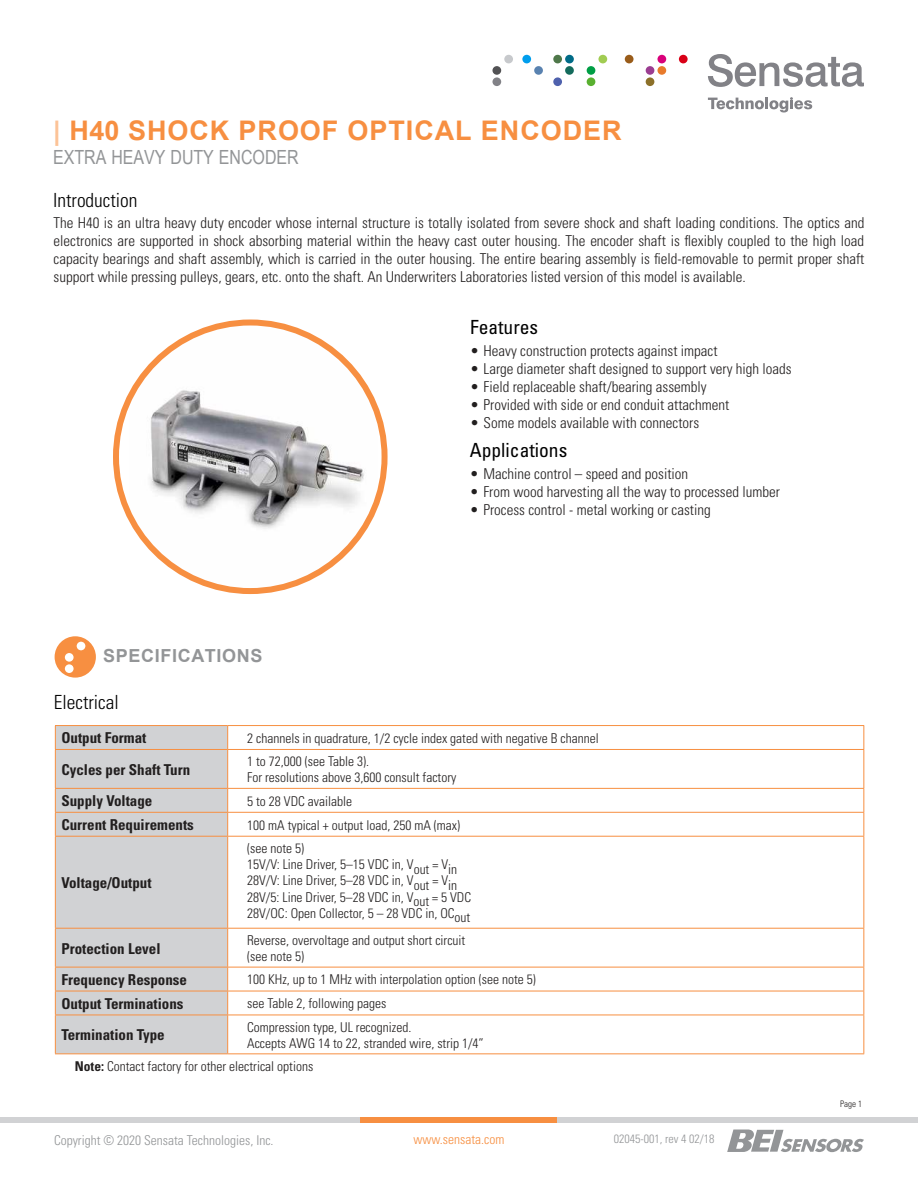
<style>
.page{position:relative;width:918px;height:1188px;background:#fff}
.page>*{position:absolute;margin:0;border:0;box-sizing:border-box;transform-origin:0 0}
.t1{font:700 27px "Arial";letter-spacing:.035em;color:#f78f41}
.t2{font:300 condensed 19.5px "Univers";color:#000}
.t3{font:19.5px "Arial Narrow";color:#939597}
.t4{font:condensed 19.5px "Univers LT Std";color:#000}
.t5{font:700 18px "Arial";letter-spacing:.035em;color:#939597}
.t6{font:300 condensed 15px/18px "Univers";color:#221f1f;text-align:justify}
.t7{font:700 condensed 15px "Univers";color:#221f1f}
.t8{font:300 condensed 13.5px/16.2px "Univers";color:#221f1f}
.t9{font:300 condensed 13.5px "Univers";color:#939597}
.t10{font:300 condensed 13.5px "Univers";color:#f78f41}
.t11{font:300 condensed 12px "Univers";color:#939597}
.t12{font:300 condensed 9px "Univers";color:#221f1f}
.s1{color:#fcc397}
.s2{font-weight:700}
</style>
<div class="page">
<svg style="left:708px;top:54px;width:156px;height:33px"></svg>
<svg style="left:708px;top:97px;width:104px;height:15px"></svg>
<div style="left:492px;top:77px;width:9px;height:9px;background:#828287;border-radius:50%"></div>
<div style="left:522px;top:55px;width:9px;height:8px;background:#009eed;border-radius:50%"></div>
<div style="left:534px;top:66px;width:9px;height:9px;background:#5982b0;border-radius:50%"></div>
<div style="left:553px;top:55px;width:9px;height:8px;background:#4f784a;border-radius:50%"></div>
<div style="left:565px;top:55px;width:9px;height:8px;background:#006b87;border-radius:50%"></div>
<div style="left:565px;top:66px;width:9px;height:9px;background:#146b5c;border-radius:50%"></div>
<div style="left:553px;top:77px;width:9px;height:9px;background:#4f61ad;border-radius:50%"></div>
<div style="left:598px;top:55px;width:9px;height:8px;background:#a1cc52;border-radius:50%"></div>
<div style="left:587px;top:66px;width:8px;height:9px;background:#009e45;border-radius:50%"></div>
<div style="left:587px;top:77px;width:8px;height:9px;background:#59b030;border-radius:50%"></div>
<div style="left:657px;top:55px;width:9px;height:8px;background:#d9007a;border-radius:50%"></div>
<div style="left:646px;top:66px;width:8px;height:9px;background:#9b3d91;border-radius:50%"></div>
<div style="left:657px;top:66px;width:9px;height:9px;background:#e87a2b;border-radius:50%"></div>
<div style="left:646px;top:77px;width:8px;height:9px;background:#8c7029;border-radius:50%"></div>
<div style="left:679px;top:55px;width:9px;height:8px;background:#d90017;border-radius:50%"></div>
<div style="left:504px;top:55px;width:9px;height:8px;background:#c7c9cc;border-radius:50%"></div>
<div style="left:492px;top:66px;width:9px;height:9px;background:#525254;border-radius:50%"></div>
<div style="left:625px;top:55px;width:9px;height:8px;background:#995c1a;border-radius:50%"></div>
<div style="left:0;top:1117px;width:918px;height:6px;background:#d1d2d4"></div>
<div style="left:361px;top:1117px;width:196px;height:6px;background:#f78f41"></div>
<svg style="left:727px;top:1129px;width:137px;height:23px"></svg>
<img style="left:129px;top:326px;width:248px;height:262px">
<div style="left:113px;top:319px;width:275px;height:275px;border:6px solid #f78f41;border-radius:50%"></div>
<svg style="left:55px;top:636px;width:41px;height:42px"></svg>
<div style="left:56px;top:726px;width:171px;height:327px;background:#d1d2d4"></div>
<svg style="left:55px;top:726px;width:1px;height:23px"></svg>
<hr style="left:55px;top:725px;width:173px;height:1px;background:#f78f41">
<svg style="left:227px;top:726px;width:1px;height:23px"></svg>
<hr style="left:228px;top:725px;width:636px;height:1px;background:#f78f41">
<svg style="left:863px;top:726px;width:1px;height:23px"></svg>
<hr style="left:55px;top:750px;width:1px;height:38px;background:#f78f41">
<svg style="left:55px;top:789px;width:1px;height:47px"></svg>
<hr style="left:55px;top:749px;width:173px;height:1px;background:#f78f41">
<hr style="left:55px;top:788px;width:173px;height:1px;background:#f78f41">
<hr style="left:55px;top:812px;width:173px;height:1px;background:#f78f41">
<hr style="left:227px;top:750px;width:1px;height:38px;background:#f78f41">
<svg style="left:227px;top:789px;width:1px;height:47px"></svg>
<hr style="left:228px;top:749px;width:636px;height:1px;background:#f78f41">
<hr style="left:863px;top:750px;width:1px;height:38px;background:#f78f41">
<svg style="left:863px;top:789px;width:1px;height:47px"></svg>
<hr style="left:228px;top:788px;width:636px;height:1px;background:#f78f41">
<hr style="left:228px;top:812px;width:636px;height:1px;background:#f78f41">
<hr style="left:55px;top:837px;width:1px;height:91px;background:#f78f41">
<hr style="left:55px;top:836px;width:173px;height:1px;background:#f78f41">
<hr style="left:227px;top:837px;width:1px;height:91px;background:#f78f41">
<hr style="left:228px;top:836px;width:636px;height:1px;background:#f78f41">
<hr style="left:863px;top:837px;width:1px;height:91px;background:#f78f41">
<hr style="left:55px;top:929px;width:1px;height:38px;background:#f78f41">
<hr style="left:55px;top:928px;width:173px;height:1px;background:#f78f41">
<hr style="left:227px;top:929px;width:1px;height:38px;background:#f78f41">
<hr style="left:228px;top:928px;width:636px;height:1px;background:#f78f41">
<hr style="left:863px;top:929px;width:1px;height:38px;background:#f78f41">
<hr style="left:55px;top:967px;width:173px;height:1px;background:#f78f41">
<hr style="left:228px;top:967px;width:636px;height:1px;background:#f78f41">
<svg style="left:55px;top:967px;width:1px;height:48px"></svg>
<hr style="left:55px;top:991px;width:173px;height:1px;background:#f78f41">
<svg style="left:227px;top:967px;width:1px;height:48px"></svg>
<hr style="left:228px;top:991px;width:636px;height:1px;background:#f78f41">
<svg style="left:863px;top:967px;width:1px;height:48px"></svg>
<hr style="left:55px;top:1015px;width:1px;height:38px;background:#f78f41">
<hr style="left:55px;top:1015px;width:173px;height:1px;background:#f78f41">
<hr style="left:227px;top:1015px;width:1px;height:38px;background:#f78f41">
<hr style="left:228px;top:1015px;width:636px;height:1px;background:#f78f41">
<hr style="left:863px;top:1015px;width:1px;height:38px;background:#f78f41">
<hr style="left:55px;top:1053px;width:173px;height:1px;background:#f78f41">
<hr style="left:228px;top:1053px;width:636px;height:1px;background:#f78f41">
<h1 class="t1" style="left:53px;top:121px;width:570px"><span class="s1">|</span> H40 SHOCK PROOF OPTICAL ENCODER</h1>
<h2 class="t3" style="left:53px;top:146px;width:247px">EXTRA HEAVY DUTY ENCODER</h2>
<h2 class="t2" style="left:53px;top:193px;width:86px">Introduction</h2>
<p class="t6" style="left:54px;top:214px;width:812px">The H40 is an ultra heavy duty encoder whose internal structure is totally isolated from severe shock and shaft loading conditions. The optics and electronics are supported in shock absorbing material within the heavy cast outer housing. The encoder shaft is flexibly coupled to the high load capacity bearings and shaft assembly, which is carried in the outer housing. The entire bearing assembly is field-removable to permit proper shaft support while pressing pulleys, gears, etc. onto the shaft. An Underwriters Laboratories listed version of this model is available.</p>
<h2 class="t4" style="left:470px;top:319px;width:70px">Features</h2>
<p class="t6" style="left:470px;top:343px;width:249px">• Heavy construction protects against impact</p>
<p class="t6" style="left:470px;top:361px;width:323px">• Large diameter shaft designed to support very high loads</p>
<p class="t6" style="left:470px;top:379px;width:238px">• Field replaceable shaft/bearing assembly</p>
<p class="t6" style="left:470px;top:397px;width:261px">• Provided with side or end conduit attachment</p>
<p class="t6" style="left:470px;top:415px;width:231px">• Some models available with connectors</p>
<h2 class="t4" style="left:470px;top:443px;width:99px">Applications</h2>
<p class="t5" style="left:103px;top:649px;width:161px">SPECIFICATIONS</p>
<h2 class="t2" style="left:54px;top:694px;width:66px">Electrical</h2>
<p class="t6" style="left:470px;top:466px;width:220px">• Machine control – speed and position</p>
<p class="t6" style="left:470px;top:484px;width:312px">• From wood harvesting all the way to processed lumber</p>
<p class="t6" style="left:470px;top:502px;width:242px">• Process control - metal working or casting</p>
<p class="t7" style="left:61px;top:732px;width:86px">Output Format</p>
<p class="t8" style="left:247px;top:731px;width:353px">2 channels in quadrature, 1/2 cycle index gated with negative B channel</p>
<p class="t7" style="left:61px;top:764px;width:130px">Cycles per Shaft Turn</p>
<p class="t8" style="left:247px;top:754px;width:211px">1 to 72,000 (see Table 3).<br>For resolutions above 3,600 consult factory</p>
<p class="t7" style="left:61px;top:795px;width:93px">Supply Voltage</p>
<p class="t8" style="left:247px;top:794px;width:106px">5 to 28 VDC available</p>
<p class="t7" style="left:61px;top:819px;width:134px">Current Requirements</p>
<p class="t8" style="left:247px;top:818px;width:214px">100 mA typical + output load, 250 mA (max)</p>
<p class="t7" style="left:61px;top:877px;width:92px">Voltage/Output</p>
<p class="t8" style="left:247px;top:841px;width:225px">(see note 5)<br>15V/V: Line Driver, 5–15 VDC in, Vout = Vin 28V/V: Line Driver, 5–28 VDC in, Vout = Vin 28V/5: Line Driver, 5–28 VDC in, Vout = 5 VDC 28V/OC: Open Collector, 5 – 28 VDC in, OCout</p>
<p class="t7" style="left:61px;top:943px;width:101px">Protection Level</p>
<p class="t8" style="left:247px;top:933px;width:220px">Reverse, overvoltage and output short circuit (see note 5)</p>
<p class="t7" style="left:61px;top:974px;width:127px">Frequency Response</p>
<p class="t8" style="left:247px;top:973px;width:290px">100 KHz, up to 1 MHz with interpolation option (see note 5)</p>
<p class="t7" style="left:61px;top:998px;width:124px">Output Terminations</p>
<p class="t8" style="left:247px;top:997px;width:141px">see Table 2, following pages</p>
<p class="t7" style="left:61px;top:1029px;width:105px">Termination Type</p>
<p class="t8" style="left:247px;top:1020px;width:238px">Compression type, UL recognized.<br>Accepts AWG 14 to 22, stranded wire, strip 1/4”</p>
<p class="t8" style="left:75px;top:1059px;width:240px"><span class="s2">Note:</span> Contact factory for other electrical options</p>
<p class="t9" style="left:54px;top:1135px;width:221px">Copyright © 2020 Sensata Technologies, Inc.</p>
<p class="t10" style="left:414px;top:1134px;width:92px">www.sensata.com</p>
<p class="t11" style="left:614px;top:1135px;width:102px">02045-001, rev 4 02/18</p>
<p class="t12" style="left:840px;top:1100px;width:23px">Page 1</p>
</div>
